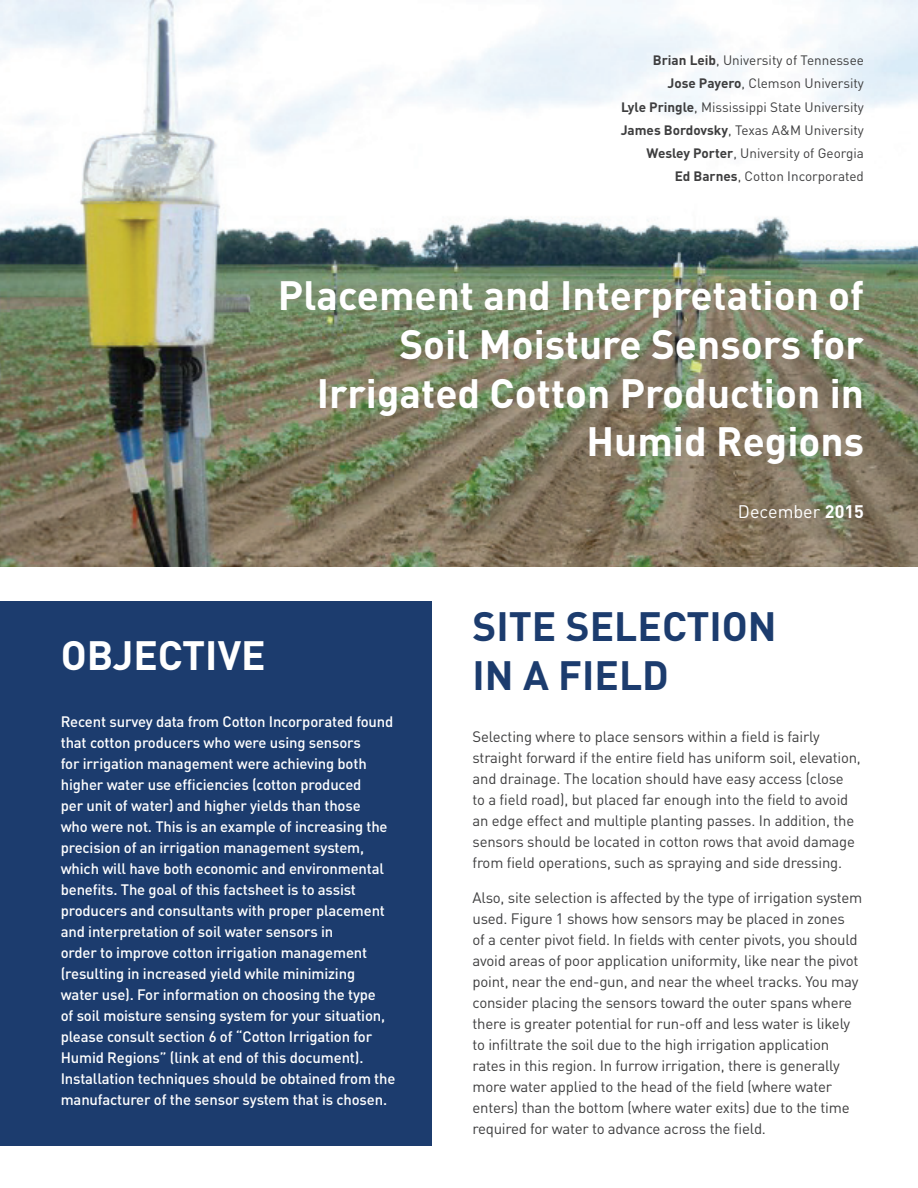
<style>
.page{position:relative;width:918px;height:1188px;background:#fff}
.page>*{position:absolute;margin:0;border:0;box-sizing:border-box;transform-origin:0 0}
.t1{font:700 40.5px/48.6px "DIN";color:#fff;text-align:right}
.t2{font:700 40.5px/48.6px "DIN";color:#1c3c6e}
.t3{font:18px "DIN";color:#fff}
.t4{font:15px/21px "DIN";letter-spacing:-.015em;color:#3e3e3f}
.t5{font:500 15px/21px "DIN";letter-spacing:-.01em;color:#fff}
.t6{font:13.5px/23.2px "DIN";color:#3e3e3f;text-align:right}
.s1{font-weight:700}
</style>
<div class="page">
<img style="left:0;top:0;width:918px;height:567px">
<div style="left:0;top:601px;width:432px;height:545px;background:#1c3c6e"></div>
<p class="t6" style="left:621px;top:48px;width:245px"><span class="s1">Brian Leib</span>, University of Tennessee<br><span class="s1">Jose Payero</span>, Clemson University<br><span class="s1">Lyle Pringle</span>, Mississippi State University <span class="s1">James Bordovsky</span>, Texas A&amp;M University <span class="s1">Wesley Porter</span>, University of Georgia<br><span class="s1">Ed Barnes</span>, Cotton Incorporated</p>
<h1 class="t1" style="left:278px;top:270px;width:588px">Placement and Interpretation of<br>Soil Moisture Sensors for<br>Irrigated Cotton Production in<br>Humid Regions</h1>
<h1 class="t1" style="left:61px;top:630px;width:206px">OBJECTIVE</h1>
<p class="t5" style="left:61px;top:711px;width:336px">Recent survey data from Cotton Incorporated found that cotton producers who were using sensors<br>for irrigation management were achieving both higher water use efficiencies (cotton produced<br>per unit of water) and higher yields than those<br>who were not. This is an example of increasing the precision of an irrigation management system, which will have both economic and environmental benefits. The goal of this factsheet is to assist producers and consultants with proper placement and interpretation of soil water sensors in<br>order to improve cotton irrigation management (resulting in increased yield while minimizing water use). For information on choosing the type<br>of soil moisture sensing system for your situation, please consult section 6 of “Cotton Irrigation for Humid Regions” (link at end of this document).<br>Installation techniques should be obtained from the manufacturer of the sensor system that is chosen.</p>
<p class="t3" style="left:738px;top:501px;width:128px">December <span class="s1">2015</span></p>
<h1 class="t2" style="left:473px;top:600px;width:306px">SITE SELECTION<br>IN A FIELD</h1>
<p class="t4" style="left:473px;top:726px;width:390px">Selecting where to place sensors within a field is fairly straight forward if the entire field has uniform soil, elevation, and drainage. The location should have easy access (close<br>to a field road), but placed far enough into the field to avoid an edge effect and multiple planting passes. In addition, the sensors should be located in cotton rows that avoid damage from field operations, such as spraying and side dressing.</p>
<p class="t4" style="left:473px;top:887px;width:391px">Also, site selection is affected by the type of irrigation system used. Figure 1 shows how sensors may be placed in zones<br>of a center pivot field. In fields with center pivots, you should avoid areas of poor application uniformity, like near the pivot point, near the end-gun, and near the wheel tracks. You may consider placing the sensors toward the outer spans where there is greater potential for run-off and less water is likely to infiltrate the soil due to the high irrigation application rates in this region. In furrow irrigation, there is generally more water applied to the head of the field (where water enters) than the bottom (where water exits) due to the time required for water to advance across the field.</p>
</div>
